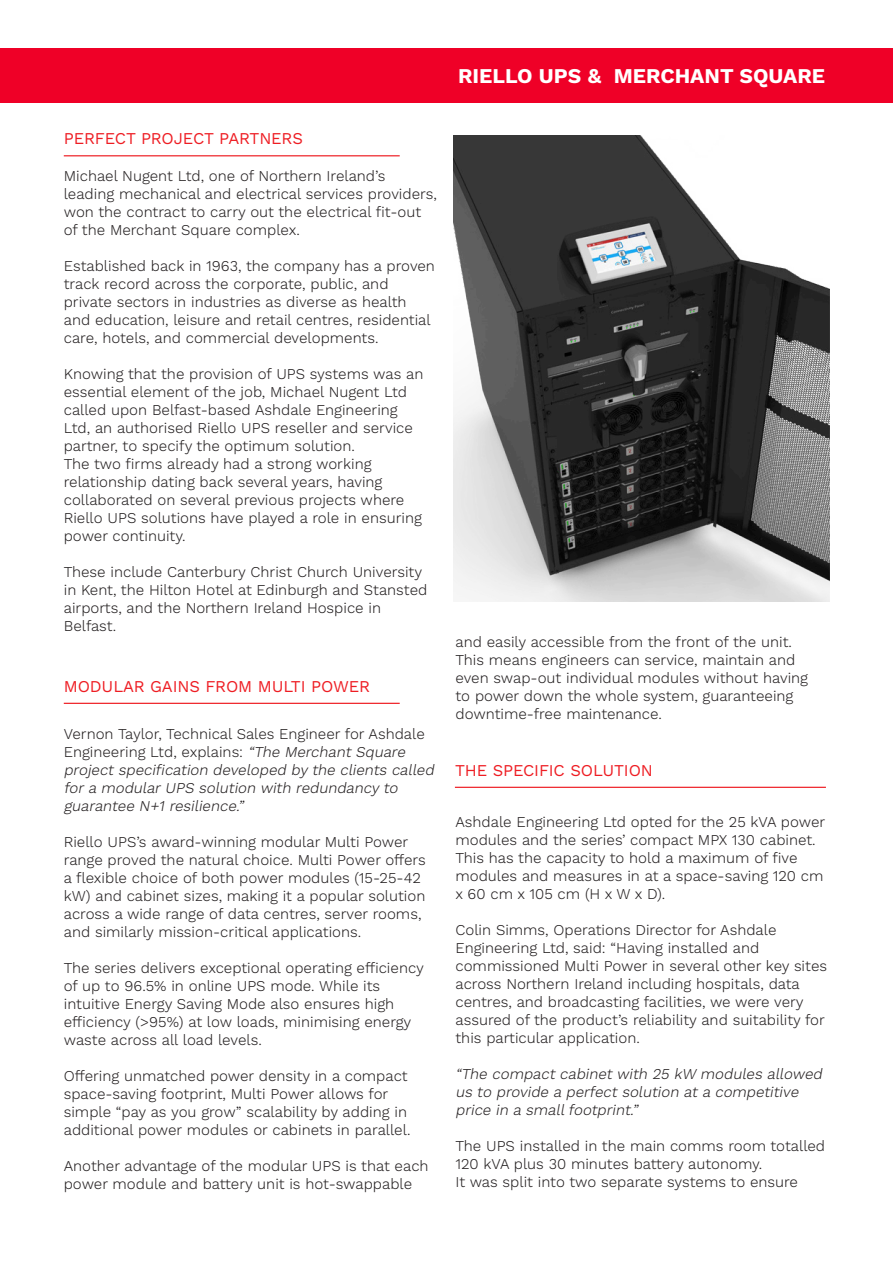
<style>
.page{position:relative;width:893px;height:1263px;background:#fff}
.page>*{position:absolute;margin:0;border:0;box-sizing:border-box;transform-origin:0 0}
.t1{font:700 21px "Work Sans";color:#fff}
.t2{font:16.5px "Work Sans";letter-spacing:-.01em;color:#ee1d23}
.t3{font:300 15px/18px "Work Sans";color:#231f20}
.t4{font:italic 300 15px/18px "Work Sans";color:#231f20}
.s1{font-style:normal}
</style>
<div class="page">
<div style="left:0;top:48px;width:893px;height:55px;background:#ef0027"></div>
<hr style="left:64px;top:155px;width:336px;height:1px;background:#ee1d23">
<hr style="left:64px;top:703px;width:336px;height:1px;background:#ee1d23">
<img style="left:454px;top:136px;width:375px;height:465px">
<hr style="left:455px;top:787px;width:371px;height:1px;background:#ee1d23">
<p class="t2" style="left:64px;top:129px;width:241px">PERFECT PROJECT PARTNERS</p>
<p class="t3" style="left:64px;top:167px;width:375px">Michael Nugent Ltd, one of Northern Ireland’s leading mechanical and electrical services providers, won the contract to carry out the electrical fit-out of the Merchant Square complex.</p>
<p class="t3" style="left:64px;top:257px;width:373px">Established back in 1963, the company has a proven track record across the corporate, public, and private sectors in industries as diverse as health and education, leisure and retail centres, residential care, hotels, and commercial developments.</p>
<p class="t3" style="left:64px;top:365px;width:361px">Knowing that the provision of UPS systems was an essential element of the job, Michael Nugent Ltd called upon Belfast-based Ashdale Engineering Ltd, an authorised Riello UPS reseller and service partner, to specify the optimum solution.</p>
<p class="t3" style="left:64px;top:455px;width:360px">The two firms already had a strong working relationship dating back several years, having collaborated on several previous projects where Riello UPS solutions have played a role in ensuring power continuity.</p>
<p class="t3" style="left:64px;top:563px;width:365px">These include Canterbury Christ Church University in Kent, the Hilton Hotel at Edinburgh and Stansted airports, and the Northern Ireland Hospice in Belfast.</p>
<p class="t2" style="left:64px;top:676px;width:308px">MODULAR GAINS FROM MULTI POWER</p>
<p class="t4" style="left:64px;top:725px;width:375px"><span class="s1">Vernon Taylor, Technical Sales Engineer for Ashdale Engineering Ltd, explains:</span> “The Merchant Square project specification developed by the clients called for a modular UPS solution with redundancy to guarantee N+1 resilience.”</p>
<p class="t3" style="left:64px;top:833px;width:364px">Riello UPS’s award-winning modular Multi Power range proved the natural choice. Multi Power offers a flexible choice of both power modules (15-25-42 kW) and cabinet sizes, making it a popular solution across a wide range of data centres, server rooms, and similarly mission-critical applications.</p>
<p class="t3" style="left:64px;top:959px;width:361px">The series delivers exceptional operating efficiency of up to 96.5% in online UPS mode. While its intuitive Energy Saving Mode also ensures high efficiency (&gt;95%) at low loads, minimising energy waste across all load levels.</p>
<p class="t3" style="left:64px;top:1067px;width:348px">Offering unmatched power density in a compact space-saving footprint, Multi Power allows for simple “pay as you grow” scalability by adding in additional power modules or cabinets in parallel.</p>
<p class="t3" style="left:64px;top:1157px;width:366px">Another advantage of the modular UPS is that each power module and battery unit is hot-swappable</p>
<h1 class="t1" style="left:458px;top:64px;width:369px">RIELLO UPS &amp; MERCHANT SQUARE</h1>
<p class="t3" style="left:455px;top:633px;width:354px">and easily accessible from the front of the unit.<br>This means engineers can service, maintain and even swap-out individual modules without having to power down the whole system, guaranteeing downtime-free maintenance.</p>
<p class="t2" style="left:455px;top:760px;width:199px">THE SPECIFIC SOLUTION</p>
<p class="t3" style="left:455px;top:813px;width:371px">Ashdale Engineering Ltd opted for the 25 kVA power modules and the series’ compact MPX 130 cabinet.<br>This has the capacity to hold a maximum of five modules and measures in at a space-saving 120 cm x 60 cm x 105 cm (H x W x D).</p>
<p class="t3" style="left:455px;top:921px;width:373px">Colin Simms, Operations Director for Ashdale Engineering Ltd, said: “Having installed and commissioned Multi Power in several other key sites across Northern Ireland including hospitals, data centres, and broadcasting facilities, we were very assured of the product’s reliability and suitability for this particular application.</p>
<p class="t4" style="left:455px;top:1065px;width:371px">“The compact cabinet with 25 kW modules allowed us to provide a perfect solution at a competitive price in a smallfootprint.”</p>
<p class="t3" style="left:455px;top:1137px;width:371px">The UPS installed in the main comms room totalled<br>120 kVA plus 30 minutes battery autonomy.</p>
<p class="t3" style="left:455px;top:1173px;width:344px">It was split into two separate systems to ensure</p>
</div>
